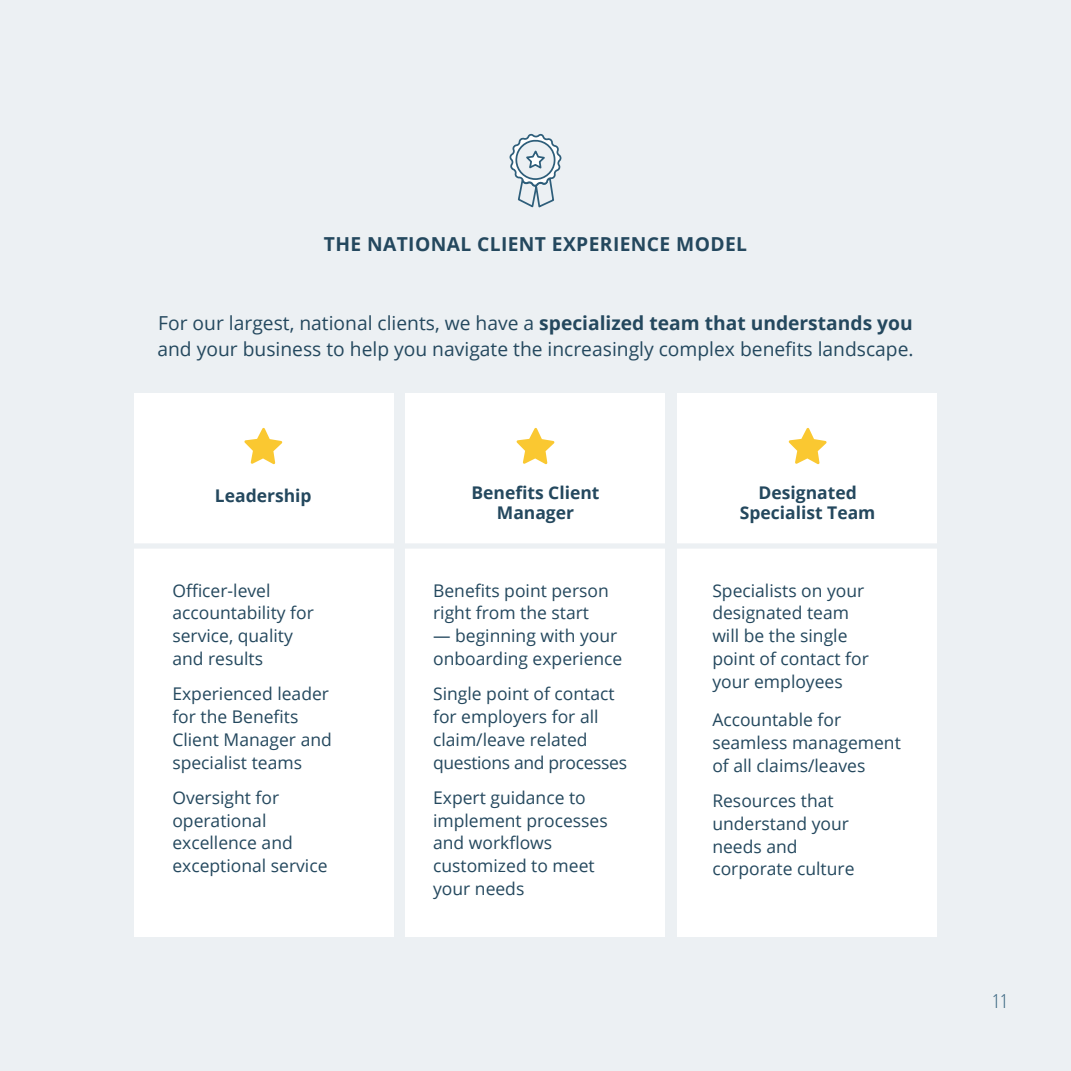
<style>
.page{position:relative;width:1071px;height:1071px;background:#ecf0f3}
.page>*{position:absolute;margin:0;border:0;box-sizing:border-box;transform-origin:0 0}
.t1{font:19.25px/26.2px "Open Sans";color:#24485e}
.t2{font:700 19.25px "Open Sans";letter-spacing:.02em;color:#24485e}
.t3{font:300 condensed 19.25px "Open Sans";color:#2f5e7a}
.t4{font:17.5px/22.8px "Open Sans";color:#24485e}
.t5{font:700 17.5px/19.6px "Open Sans";color:#24485e;text-align:center}
.s1{font-weight:700}
</style>
<div class="page">
<svg style="left:509px;top:133px;width:53px;height:75px"></svg>
<div style="left:134px;top:394px;width:260px;height:543px;background:#fff"></div>
<div style="left:677px;top:394px;width:260px;height:543px;background:#fff"></div>
<div style="left:406px;top:394px;width:259px;height:543px;background:#fff"></div>
<svg style="left:517px;top:428px;width:37px;height:36px"></svg>
<svg style="left:244px;top:428px;width:38px;height:36px"></svg>
<svg style="left:789px;top:428px;width:38px;height:36px"></svg>
<div style="left:125px;top:543px;width:825px;height:6px;background:#ecf0f3"></div>
<p class="t2" style="left:324px;top:230px;width:425px">THE NATIONAL CLIENT EXPERIENCE MODEL</p>
<p class="t1" style="left:157px;top:309px;width:758px">For our largest, national clients, we have a <span class="s1">specialized team that understands you </span>and your business to help you navigate the increasingly complex benefits landscape.</p>
<p class="t5" style="left:471px;top:482px;width:130px">Benefits Client<br>Manager</p>
<p class="t5" style="left:215px;top:486px;width:98px">Leadership</p>
<p class="t5" style="left:740px;top:482px;width:137px">Designated<br>Specialist Team</p>
<p class="t4" style="left:172px;top:579px;width:143px">Officer-level accountability for service, quality and results</p>
<p class="t4" style="left:172px;top:682px;width:161px">Experienced leader for the Benefits<br>Client Manager and specialist teams</p>
<p class="t4" style="left:172px;top:786px;width:157px">Oversight for operational excellence and exceptional service</p>
<p class="t4" style="left:433px;top:579px;width:177px">Benefits point person right from the start</p>
<p class="t4" style="left:433px;top:624px;width:191px">— beginning with your onboarding experience</p>
<p class="t4" style="left:433px;top:682px;width:195px">Single point of contact for employers for all claim/leave related questions and processes</p>
<p class="t4" style="left:433px;top:786px;width:176px">Expert guidance to implement processes and workflows customized to meet your needs</p>
<p class="t4" style="left:712px;top:579px;width:158px">Specialists on your designated team will be the single point of contact for your employees</p>
<p class="t4" style="left:712px;top:708px;width:190px">Accountable for seamless management of all claims/leaves</p>
<p class="t4" style="left:712px;top:789px;width:144px">Resources that understand your needs and corporate culture</p>
<p class="t3" style="left:992px;top:988px;width:17px">11</p>
</div>
